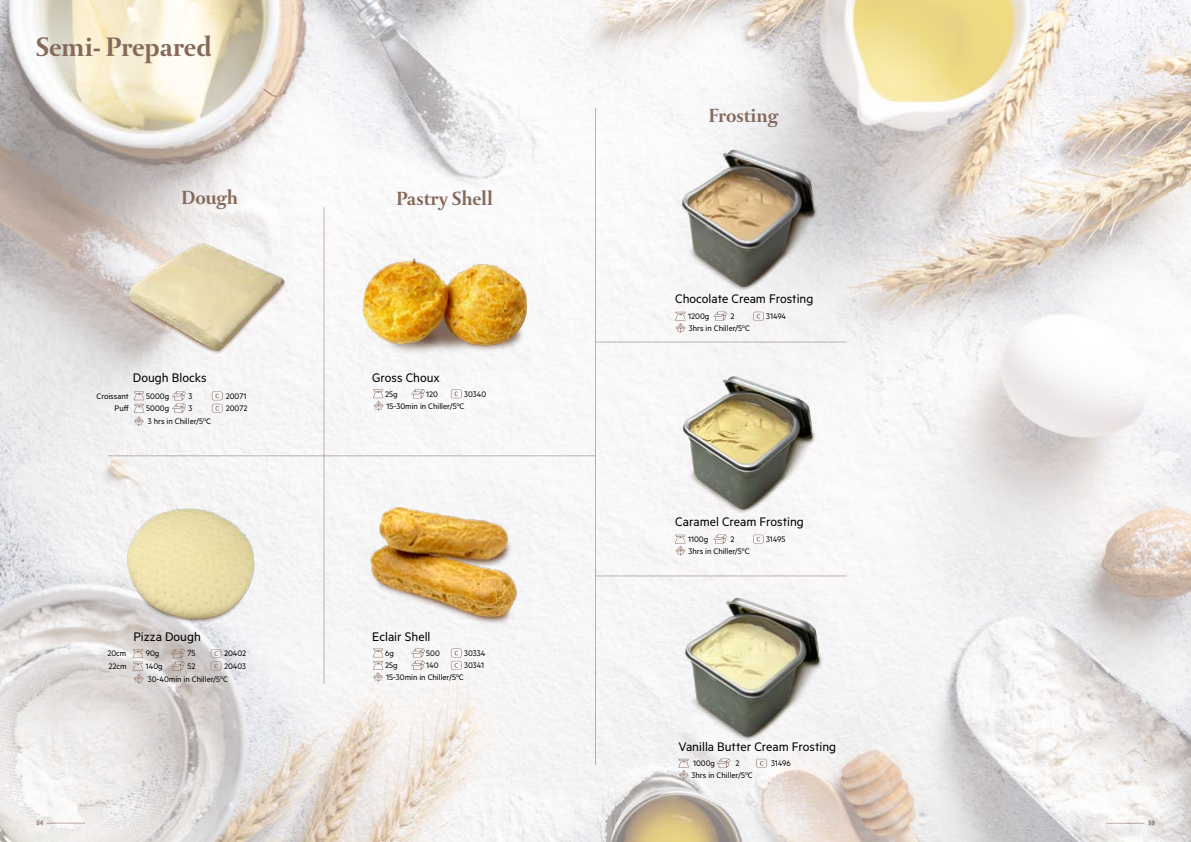
<style>
.page{position:relative;width:1191px;height:842px;background:#fff}
.page>*{position:absolute;margin:0;border:0;box-sizing:border-box;transform-origin:0 0}
.t1{font:700 28px "DTL Paradox T";color:#85695b}
.t2{font:700 20px "DTL Paradox T";color:#85695b}
.t3{font:14px "Metric";color:#000}
.t4{font:9px/12.4px "Metric";color:#000}
</style>
<div class="page">
<img style="left:0;top:0;width:1191px;height:842px">
<img style="left:118px;top:481px;width:168px;height:149px">
<svg style="left:133px;top:649px;width:11px;height:35px"></svg>
<svg style="left:171px;top:649px;width:14px;height:22px"></svg>
<svg style="left:211px;top:649px;width:10px;height:21px"></svg>
<img style="left:123px;top:235px;width:170px;height:128px">
<svg style="left:172px;top:391px;width:14px;height:22px"></svg>
<svg style="left:212px;top:391px;width:10px;height:22px"></svg>
<svg style="left:134px;top:391px;width:10px;height:35px"></svg>
<img style="left:358px;top:235px;width:173px;height:138px">
<svg style="left:411px;top:389px;width:14px;height:9px"></svg>
<svg style="left:451px;top:389px;width:10px;height:9px"></svg>
<svg style="left:373px;top:389px;width:11px;height:22px"></svg>
<img style="left:358px;top:481px;width:173px;height:148px">
<svg style="left:411px;top:648px;width:14px;height:22px"></svg>
<svg style="left:451px;top:648px;width:10px;height:22px"></svg>
<svg style="left:373px;top:649px;width:10px;height:33px"></svg>
<img style="left:679px;top:592px;width:145px;height:149px">
<svg style="left:716px;top:759px;width:14px;height:9px"></svg>
<svg style="left:756px;top:759px;width:11px;height:9px"></svg>
<svg style="left:678px;top:759px;width:11px;height:21px"></svg>
<img style="left:678px;top:368px;width:140px;height:149px">
<svg style="left:713px;top:534px;width:14px;height:10px"></svg>
<svg style="left:753px;top:535px;width:10px;height:9px"></svg>
<svg style="left:675px;top:535px;width:10px;height:21px"></svg>
<img style="left:676px;top:144px;width:143px;height:149px">
<svg style="left:713px;top:312px;width:14px;height:9px"></svg>
<svg style="left:753px;top:312px;width:11px;height:9px"></svg>
<svg style="left:675px;top:312px;width:10px;height:21px"></svg>
<hr style="left:324px;top:207px;width:1px;height:477px;background:#85695b">
<hr style="left:595px;top:108px;width:1px;height:657px;background:#85695b">
<hr style="left:108px;top:456px;width:487px;height:1px;background:#85695b">
<hr style="left:596px;top:342px;width:250px;height:1px;background:#85695b">
<hr style="left:596px;top:576px;width:250px;height:1px;background:#85695b">
<svg style="left:1148px;top:821px;width:6px;height:4px"></svg>
<svg style="left:37px;top:821px;width:6px;height:4px"></svg>
<h1 class="t1" style="left:36px;top:30px;width:177px">Semi- Prepared</h1>
<h2 class="t2" style="left:181px;top:185px;width:58px">Dough</h2>
<h3 class="t3" style="left:133px;top:370px;width:75px">Dough Blocks</h3>
<p class="t4" style="left:96px;top:389px;width:34px">Croissant</p>
<p class="t4" style="left:146px;top:389px;width:25px">5000g</p>
<p class="t4" style="left:189px;top:389px;width:5px">3</p>
<p class="t4" style="left:226px;top:389px;width:22px">20071</p>
<p class="t4" style="left:115px;top:402px;width:16px">Puff</p>
<p class="t4" style="left:146px;top:402px;width:25px">5000g</p>
<p class="t4" style="left:189px;top:402px;width:5px">3</p>
<p class="t4" style="left:226px;top:402px;width:23px">20072</p>
<p class="t4" style="left:148px;top:415px;width:65px">3 hrs in Chiller/5<sup>o</sup>C</p>
<h3 class="t3" style="left:133px;top:628px;width:69px">Pizza Dough</h3>
<p class="t4" style="left:107px;top:647px;width:20px">20cm</p>
<p class="t4" style="left:146px;top:647px;width:15px">90g</p>
<p class="t4" style="left:188px;top:647px;width:10px">75</p>
<p class="t4" style="left:224px;top:647px;width:24px">20402</p>
<p class="t4" style="left:108px;top:660px;width:20px">22cm</p>
<p class="t4" style="left:146px;top:660px;width:18px">140g</p>
<p class="t4" style="left:188px;top:660px;width:9px">52</p>
<p class="t4" style="left:224px;top:660px;width:24px">20403</p>
<p class="t4" style="left:148px;top:672px;width:82px">30-40min in Chiller/5<sup>o</sup>C</p>
<h2 class="t2" style="left:396px;top:187px;width:98px">Pastry Shell</h2>
<h3 class="t3" style="left:372px;top:369px;width:69px">Gross Choux</h3>
<p class="t4" style="left:385px;top:387px;width:14px">25g</p>
<p class="t4" style="left:426px;top:387px;width:13px">120</p>
<p class="t4" style="left:464px;top:387px;width:24px">30340</p>
<p class="t4" style="left:387px;top:399px;width:79px">15-30min in Chiller/5<sup>o</sup>C</p>
<h3 class="t3" style="left:372px;top:628px;width:60px">Eclair Shell</h3>
<p class="t4" style="left:385px;top:647px;width:14px">6g<br>25g</p>
<p class="t4" style="left:426px;top:647px;width:15px">500</p>
<p class="t4" style="left:464px;top:647px;width:23px">30334<br>30341</p>
<p class="t4" style="left:426px;top:659px;width:14px">140</p>
<p class="t4" style="left:386px;top:671px;width:79px">15-30min in Chiller/5<sup>o</sup>C</p>
<h2 class="t2" style="left:708px;top:104px;width:71px">Frosting</h2>
<h3 class="t3" style="left:675px;top:290px;width:140px">Chocolate Cream Frosting</h3>
<p class="t4" style="left:688px;top:310px;width:23px">1200g</p>
<p class="t4" style="left:730px;top:310px;width:5px">2</p>
<p class="t4" style="left:766px;top:310px;width:21px">31494</p>
<p class="t4" style="left:689px;top:322px;width:63px">3hrs in Chiller/5<sup>o</sup>C</p>
<h3 class="t3" style="left:675px;top:513px;width:130px">Caramel Cream Frosting</h3>
<p class="t4" style="left:688px;top:544px;width:63px">3hrs in Chiller/5<sup>o</sup>C</p>
<p class="t4" style="left:688px;top:533px;width:22px">1100g</p>
<p class="t4" style="left:730px;top:533px;width:5px">2</p>
<p class="t4" style="left:766px;top:533px;width:21px">31495</p>
<h3 class="t3" style="left:678px;top:739px;width:159px">Vanilla Butter Cream Frosting</h3>
<p class="t4" style="left:693px;top:757px;width:23px">1000g</p>
<p class="t4" style="left:735px;top:757px;width:5px">2</p>
<p class="t4" style="left:771px;top:757px;width:21px">31496</p>
<p class="t4" style="left:691px;top:768px;width:63px">3hrs in Chiller/5<sup>o</sup>C</p>
</div>
